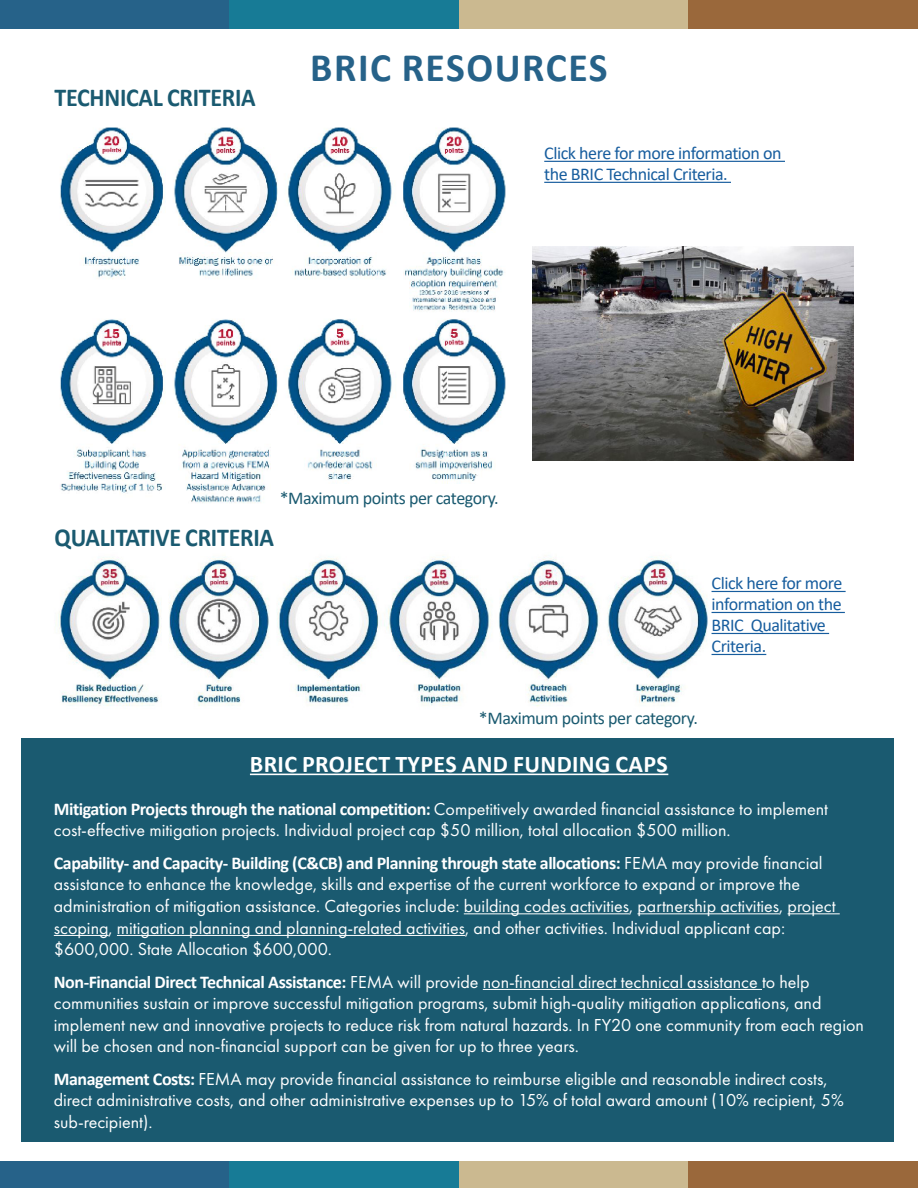
<style>
.page{position:relative;width:918px;height:1188px;background:#fff}
.page>*{position:absolute;margin:0;border:0;box-sizing:border-box;transform-origin:0 0}
.Large_Head{font:700 40.5px "Calibri";letter-spacing:.04em;color:#266289}
.Blue_Head_in_blue_co{font:700 25.95px "Calibri";letter-spacing:-.01em;color:#1a5a70;scale:.93 1}
.CSO_Top{font:700 24px "Calibri";letter-spacing:.015em;color:#fff}
.t1{font:18px/21.6px "Futura PT";color:#fff}
.Black_paragraph_text{font:18px/21px "Calibri";letter-spacing:-.025em;color:#175d9e}
.Black_paragraph_text-2{font:18px "Calibri";letter-spacing:-.025em;color:#1a5a70}
.s1{font-family:"Calibri";font-weight:700}
</style>
<div class="page">
<div style="left:0;top:1161px;width:230px;height:27px;background:#266289"></div>
<div style="left:230px;top:1161px;width:229px;height:27px;background:#177b96"></div>
<div style="left:459px;top:1161px;width:229px;height:27px;background:#cbb990"></div>
<div style="left:688px;top:1161px;width:230px;height:27px;background:#9a683b"></div>
<div style="left:0;top:0;width:230px;height:29px;background:#266289"></div>
<div style="left:230px;top:0;width:229px;height:29px;background:#177b96"></div>
<div style="left:459px;top:0;width:229px;height:29px;background:#cbb990"></div>
<div style="left:688px;top:0;width:230px;height:29px;background:#9a683b"></div>
<img style="left:60px;top:127px;width:446px;height:376px">
<img style="left:58px;top:556px;width:675px;height:151px">
<hr style="left:544px;top:161px;width:241px;height:1px;background:#175d9e">
<hr style="left:544px;top:182px;width:187px;height:1px;background:#175d9e">
<div style="left:21px;top:738px;width:873px;height:404px;background:#1a5a70"></div>
<hr style="left:250px;top:774px;width:418px;height:1px;background:#fff">
<hr style="left:464px;top:913px;width:165px;height:1px;background:#fff">
<hr style="left:637px;top:913px;width:142px;height:1px;background:#fff">
<hr style="left:788px;top:913px;width:52px;height:1px;background:#fff">
<hr style="left:54px;top:935px;width:55px;height:1px;background:#fff">
<hr style="left:117px;top:935px;width:348px;height:1px;background:#fff">
<hr style="left:483px;top:989px;width:279px;height:1px;background:#fff">
<img style="left:532px;top:246px;width:321px;height:214px">
<hr style="left:712px;top:591px;width:134px;height:1px;background:#175d9e">
<hr style="left:712px;top:612px;width:133px;height:1px;background:#175d9e">
<hr style="left:712px;top:633px;width:117px;height:1px;background:#175d9e">
<hr style="left:712px;top:654px;width:54px;height:1px;background:#175d9e">
<p class="Blue_Head_in_blue_co" style="left:54px;top:79px;width:218px">TECHNICAL CRITERIA</p>
<p class="Large_Head" style="left:310px;top:39px;width:299px">BRIC RESOURCES</p>
<p class="Black_paragraph_text" style="left:544px;top:142px;width:239px">Click here for more information on the BRIC Technical Criteria.</p>
<p class="Black_paragraph_text-2" style="left:280px;top:485px;width:221px">*Maximum points per category.</p>
<p class="Blue_Head_in_blue_co" style="left:54px;top:519px;width:238px">QUALITATIVE CRITERIA</p>
<p class="Black_paragraph_text" style="left:712px;top:573px;width:132px">Click here for more information on the<br>BRIC Qualitative<br>Criteria.</p>
<p class="Black_paragraph_text-2" style="left:479px;top:706px;width:221px">*Maximum points per category.</p>
<p class="CSO_Top" style="left:250px;top:747px;width:419px">BRIC PROJECT TYPES AND FUNDING CAPS</p>
<p class="t1" style="left:54px;top:798px;width:776px"><span class="s1">Mitigation Projects through the national competition:</span> Competitively awarded financial assistance to implement cost-effective mitigation projects. Individual project cap $50 million, total allocation $500 million.</p>
<p class="t1" style="left:54px;top:852px;width:783px"><span class="s1">Capability- and Capacity- Building (C&amp;CB) and Planning through state allocations:</span> FEMA may provide financial assistance to enhance the knowledge, skills and expertise of the current workforce to expand or improve the administration of mitigation assistance. Categories include: building codes activities, partnership activities, project scoping, mitigation planning and planning-related activities, and other activities. Individual applicant cap: $600,000. State Allocation $600,000.</p>
<p class="t1" style="left:54px;top:971px;width:812px"><span class="s1">Non-Financial Direct Technical Assistance:</span> FEMA will provide non-financial direct technical assistance to help communities sustain or improve successful mitigation programs, submit high-quality mitigation applications, and implement new and innovative projects to reduce risk from natural hazards. In FY20 one community from each region will be chosen and non-financial support can be given for up to three years.</p>
<p class="t1" style="left:54px;top:1068px;width:792px"><span class="s1">Management Costs:</span> FEMA may provide financial assistance to reimburse eligible and reasonable indirect costs, direct administrative costs, and other administrative expenses up to 15% of total award amount (10% recipient, 5% sub-recipient).</p>
</div>
